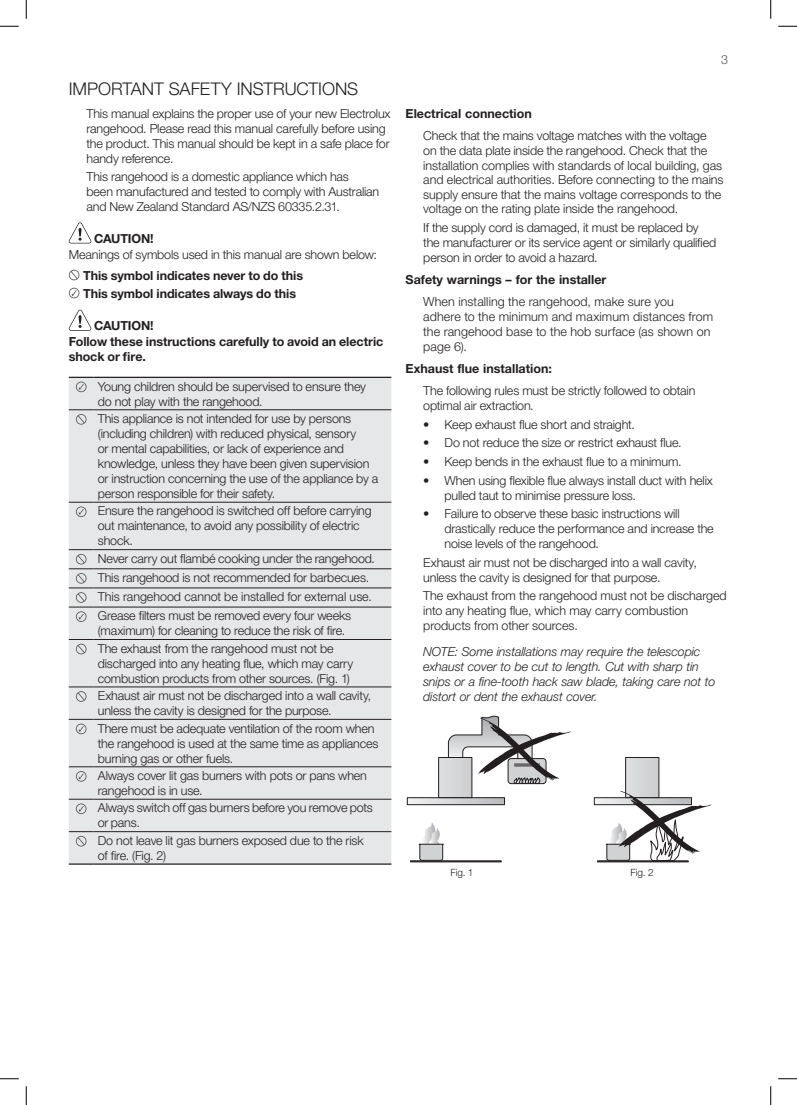
<style>
.page{position:relative;width:797px;height:1105px;background:#fff}
.page>*{position:absolute;margin:0;border:0;box-sizing:border-box;transform-origin:0 0}
.t1{font:300 17.5px "Helvetica Neue LT Std";letter-spacing:-.005em;color:#231f20}
.t2{font:300 12.5px/15px "Helvetica Neue LT Std";letter-spacing:-.015em;color:#231f20}
.t3{font:700 12.5px/15.5px "Helvetica Neue LT Std";letter-spacing:-.005em;color:#231f20}
.t4{font:italic 300 12.5px/15px "Helvetica Neue LT Std";letter-spacing:-.01em;color:#231f20}
.t5{font:300 12.5px/15px "Helvetica Neue LT Std";letter-spacing:.005em;color:#231f20}
.t6{font:300 12.5px "Helvetica Neue LT Std";color:#57585a}
.t7{font:300 10px "Helvetica Neue LT Std";letter-spacing:-.005em;color:#231f20}
</style>
<div class="page">
<svg style="left:409px;top:799px;width:94px;height:4px"></svg>
<div style="left:407px;top:797px;width:98px;height:8px;border:1px solid #231f20"></div>
<div style="left:410px;top:860px;width:91px;height:2px;border:1px solid #231f20"></div>
<svg style="left:416px;top:823px;width:30px;height:38px"></svg>
<div style="left:438px;top:757px;width:34px;height:40px;background:#dadbdd"></div>
<div style="left:438px;top:757px;width:34px;height:41px;border:1px solid #231f20"></div>
<svg style="left:448px;top:715px;width:123px;height:69px"></svg>
<div style="left:594px;top:798px;width:97px;height:7px;background:#f0f0f1"></div>
<div style="left:594px;top:797px;width:97px;height:8px;border:1px solid #231f20"></div>
<div style="left:597px;top:860px;width:91px;height:2px;border:1px solid #231f20"></div>
<div style="left:625px;top:757px;width:34px;height:40px;background:#d5d6d8"></div>
<div style="left:625px;top:757px;width:34px;height:41px;border:1px solid #231f20"></div>
<svg style="left:603px;top:790px;width:109px;height:71px"></svg>
<svg style="left:69px;top:222px;width:22px;height:21px"></svg>
<svg style="left:69px;top:270px;width:10px;height:10px"></svg>
<svg style="left:69px;top:288px;width:10px;height:10px"></svg>
<svg style="left:69px;top:310px;width:22px;height:21px"></svg>
<div style="left:69px;top:378px;width:322px;height:485px;background:#e6e7e9"></div>
<div style="left:69px;top:410px;width:322px;height:421px;background:#e6e7e9"></div>
<hr style="left:94px;top:377px;width:297px;height:1px;background:#231f20">
<hr style="left:69px;top:863px;width:25px;height:2px;background:#231f20">
<hr style="left:94px;top:863px;width:297px;height:2px;background:#231f20">
<hr style="left:94px;top:409px;width:297px;height:1px;background:#231f20">
<hr style="left:94px;top:502px;width:297px;height:1px;background:#231f20">
<hr style="left:94px;top:549px;width:297px;height:1px;background:#231f20">
<hr style="left:94px;top:568px;width:297px;height:1px;background:#231f20">
<hr style="left:94px;top:588px;width:297px;height:1px;background:#231f20">
<hr style="left:94px;top:607px;width:297px;height:1px;background:#231f20">
<hr style="left:94px;top:639px;width:297px;height:1px;background:#231f20">
<hr style="left:94px;top:687px;width:297px;height:1px;background:#231f20">
<hr style="left:94px;top:719px;width:297px;height:1px;background:#231f20">
<hr style="left:94px;top:766px;width:297px;height:1px;background:#231f20">
<hr style="left:94px;top:799px;width:297px;height:1px;background:#231f20">
<hr style="left:94px;top:831px;width:297px;height:1px;background:#231f20">
<svg style="left:69px;top:377px;width:25px;height:15px"></svg>
<svg style="left:69px;top:409px;width:25px;height:16px"></svg>
<svg style="left:69px;top:502px;width:25px;height:15px"></svg>
<svg style="left:69px;top:549px;width:25px;height:73px;background:#d0d1d3"></svg>
<svg style="left:69px;top:639px;width:25px;height:15px"></svg>
<svg style="left:69px;top:687px;width:25px;height:15px"></svg>
<svg style="left:69px;top:719px;width:25px;height:15px"></svg>
<svg style="left:69px;top:766px;width:25px;height:16px"></svg>
<svg style="left:69px;top:799px;width:25px;height:15px"></svg>
<svg style="left:69px;top:831px;width:25px;height:15px"></svg>
<svg style="left:0;top:25px;width:19px;height:2px"></svg>
<svg style="left:778px;top:25px;width:19px;height:2px"></svg>
<svg style="left:0;top:1078px;width:19px;height:1px"></svg>
<svg style="left:778px;top:1078px;width:19px;height:1px"></svg>
<svg style="left:25px;top:0;width:2px;height:19px"></svg>
<svg style="left:25px;top:1086px;width:2px;height:19px"></svg>
<svg style="left:770px;top:0;width:1px;height:19px"></svg>
<svg style="left:770px;top:1086px;width:1px;height:19px"></svg>
<h1 class="t1" style="left:69px;top:79px;width:291px">IMPORTANT SAFETY INSTRUCTIONS</h1>
<p class="t2" style="left:86px;top:105px;width:305px">This manual explains the proper use of your new Electrolux rangehood. Please read this manual carefully before using the product. This manual should be kept in a safe place for handy reference.</p>
<p class="t2" style="left:86px;top:169px;width:294px">This rangehood is a domestic appliance which has<br>been manufactured and tested to comply with Australian and New Zealand Standard AS/NZS 60335.2.31.</p>
<p class="t3" style="left:94px;top:230px;width:61px">CAUTION!</p>
<p class="t2" style="left:69px;top:247px;width:310px">Meanings of symbols used in this manual are shown below:</p>
<p class="t3" style="left:83px;top:267px;width:221px;line-height:18px">This symbol indicates never to do this<br>This symbol indicates always do this</p>
<p class="t3" style="left:69px;top:318px;width:316px;text-indent:25px">CAUTION!<br>Follow these instructions carefully to avoid an electric shock or fire.</p>
<p class="t2" style="left:98px;top:378px;width:269px">Young children should be supervised to ensure they do not play with the rangehood.</p>
<p class="t2" style="left:98px;top:411px;width:282px">This appliance is not intended for use by persons (including children) with reduced physical, sensory<br>or mental capabilities, or lack of experience and knowledge, unless they have been given supervision or instruction concerning the use of the appliance by a person responsible for their safety.</p>
<p class="t2" style="left:98px;top:503px;width:275px">Ensure the rangehood is switched off before carrying out maintenance, to avoid any possibility of electric shock.</p>
<p class="t2" style="left:98px;top:548px;width:279px;line-height:19.1px">Never carry out flambé cooking under the rangehood.<br>This rangehood is not recommended for barbecues.<br>This rangehood cannot be installed for external use.<br>Grease filters must be removed every four weeks</p>
<p class="t2" style="left:98px;top:622px;width:249px;line-height:17.4px">(maximum) for cleaning to reduce the risk of fire.<br>The exhaust from the rangehood must not be</p>
<p class="t2" style="left:98px;top:655px;width:257px">discharged into any heating flue, which may carry combustion products from other sources. (Fig. 1)</p>
<p class="t2" style="left:98px;top:688px;width:275px">Exhaust air must not be discharged into a wall cavity, unless the cavity is designed for the purpose.</p>
<p class="t2" style="left:98px;top:720px;width:282px">There must be adequate ventilation of the room when the rangehood is used at the same time as appliances burning gas or other fuels.</p>
<p class="t2" style="left:98px;top:768px;width:270px">Always cover lit gas burners with pots or pans when rangehood is in use.</p>
<p class="t2" style="left:98px;top:800px;width:276px">Always switch off gas burners before you remove pots or pans.</p>
<p class="t2" style="left:98px;top:833px;width:267px">Do not leave lit gas burners exposed due to the risk of fire. (Fig. 2)</p>
<p class="t6" style="left:721px;top:51px;width:8px">3</p>
<p class="t3" style="left:405px;top:105px;width:128px">Electrical connection</p>
<p class="t2" style="left:423px;top:128px;width:302px">Check that the mains voltage matches with the voltage<br>on the data plate inside the rangehood. Check that the installation complies with standards of local building, gas and electrical authorities. Before connecting to the mains supply ensure that the mains voltage corresponds to the voltage on the rating plate inside the rangehood.</p>
<p class="t2" style="left:423px;top:220px;width:294px">If the supply cord is damaged, it must be replaced by the manufacturer or its service agent or similarly qualified person in order to avoid a hazard.</p>
<p class="t3" style="left:405px;top:272px;width:202px">Safety warnings – for the installer</p>
<p class="t5" style="left:423px;top:294px;width:291px">When installing the rangehood, make sure you adhere to the minimum and maximum distances from the rangehood base to the hob surface (as shown on page 6).</p>
<p class="t3" style="left:405px;top:361px;width:148px">Exhaust flue installation:</p>
<p class="t2" style="left:423px;top:383px;width:273px">The following rules must be strictly followed to obtain optimal air extraction.</p>
<p class="t2" style="left:423px;top:417px;width:213px">• Keep exhaust flue short and straight.</p>
<p class="t2" style="left:423px;top:435px;width:260px">• Do not reduce the size or restrict exhaust flue.</p>
<p class="t2" style="left:423px;top:454px;width:260px">• Keep bends in the exhaust flue to a minimum.</p>
<p class="t2" style="left:444px;top:472px;width:270px;text-indent:-21px">• When using flexible flue always install duct with helix pulled taut to minimise pressure loss.</p>
<p class="t2" style="left:444px;top:506px;width:271px;text-indent:-21px">• Failure to observe these basic instructions will drastically reduce the performance and increase the noise levels of the rangehood.</p>
<p class="t2" style="left:423px;top:554px;width:275px">Exhaust air must not be discharged into a wall cavity, unless the cavity is designed for that purpose.</p>
<p class="t2" style="left:423px;top:588px;width:305px">The exhaust from the rangehood must not be discharged into any heating flue, which may carry combustion products from other sources.</p>
<p class="t4" style="left:423px;top:644px;width:294px">NOTE: Some installations may require the telescopic exhaust cover to be cut to length. Cut with sharp tin snips or a fine-tooth hack saw blade, taking care not to distort or dent the exhaust cover.</p>
<p class="t7" style="left:450px;top:866px;width:25px">Fig. 1</p>
<p class="t7" style="left:630px;top:866px;width:25px">Fig. 2</p>
</div>
